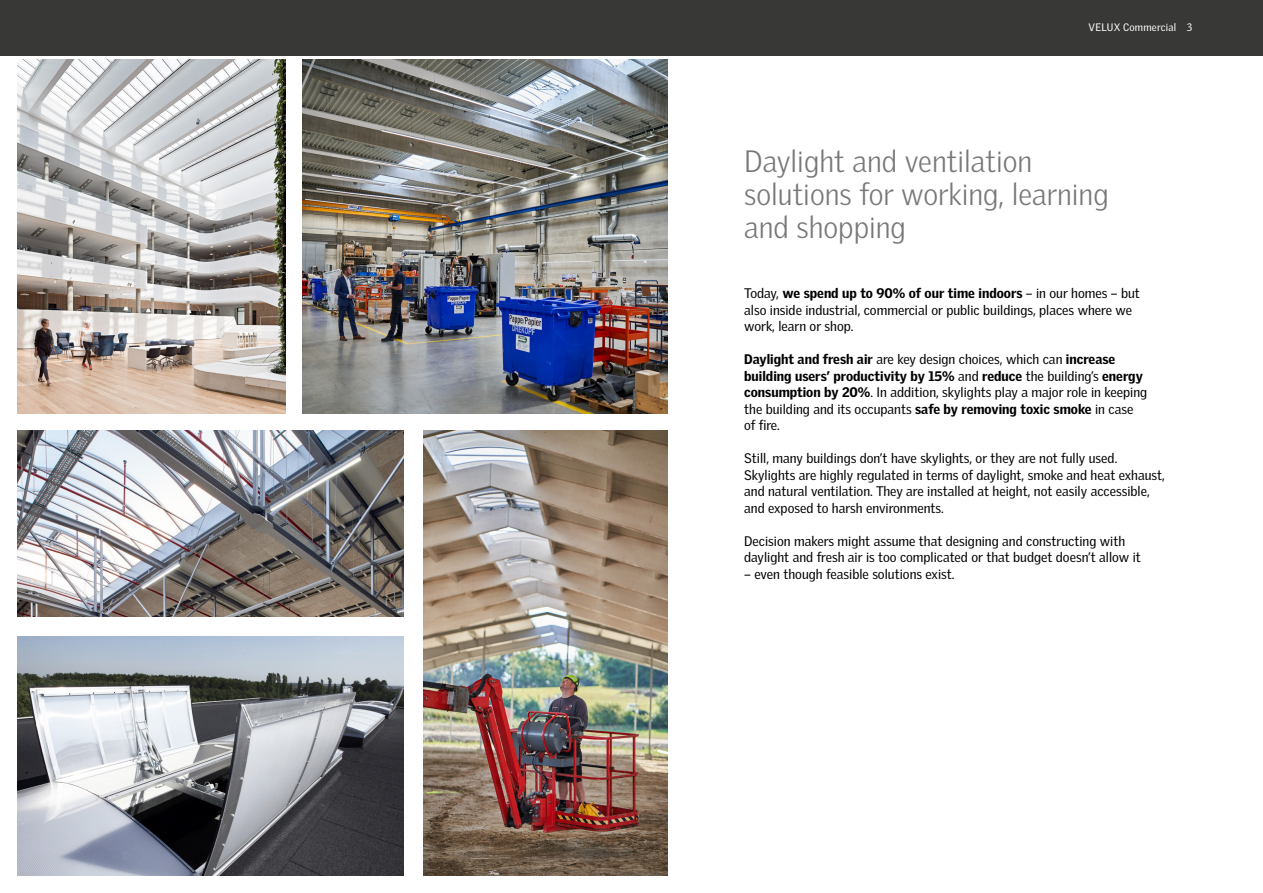
<style>
.page{position:relative;width:1263px;height:893px;background:#fff}
.page>*{position:absolute;margin:0;border:0;box-sizing:border-box;transform-origin:0 0}
.t1{font:300 30px/33px "Velux Gothic";color:#777878}
.t2{font:13.5px/16.5px "Velux Gothic";color:#000}
.t3{font:10.5px "Velux Gothic";letter-spacing:.015em;color:#fff}
.s1{font-weight:900}
</style>
<div class="page">
<img style="left:17px;top:60px;width:268px;height:354px">
<div style="left:0;top:0;width:1263px;height:55px;background:#383837"></div>
<img style="left:303px;top:60px;width:364px;height:354px">
<img style="left:423px;top:431px;width:244px;height:445px">
<img style="left:17px;top:431px;width:387px;height:186px">
<img style="left:17px;top:636px;width:387px;height:240px">
<p class="t3" style="left:1088px;top:21px;width:105px">VELUX Commercial 3</p>
<h1 class="t1" style="left:744px;top:144px;width:366px">Daylight and ventilation solutions for working, learning and shopping</h1>
<p class="t2" style="left:744px;top:285px;width:397px">Today, <span class="s1">we spend up to 90% of our time indoors</span> – in our homes – but also inside industrial, commercial or public buildings, places where we work, learn or shop.</p>
<p class="t2" style="left:744px;top:351px;width:405px"><span class="s1">Daylight and fresh air</span> are key design choices, which can <span class="s1">increase building users’ productivity by 15%</span> and <span class="s1">reduce</span> the building’s <span class="s1">energy consumption by 20%</span>. In addition, skylights play a major role in keeping the building and its occupants <span class="s1">safe by removing toxic smoke</span> in case of fire.</p>
<p class="t2" style="left:744px;top:450px;width:422px">Still, many buildings don’t have skylights, or they are not fully used.<br>Skylights are highly regulated in terms of daylight, smoke and heat exhaust, and natural ventilation. They are installed at height, not easily accessible, and exposed to harsh environments.</p>
<p class="t2" style="left:744px;top:532px;width:398px">Decision makers might assume that designing and constructing with daylight and fresh air is too complicated or that budget doesn’t allow it</p>
<p class="t2" style="left:744px;top:565px;width:212px">– even though feasible solutions exist.</p>
</div>
